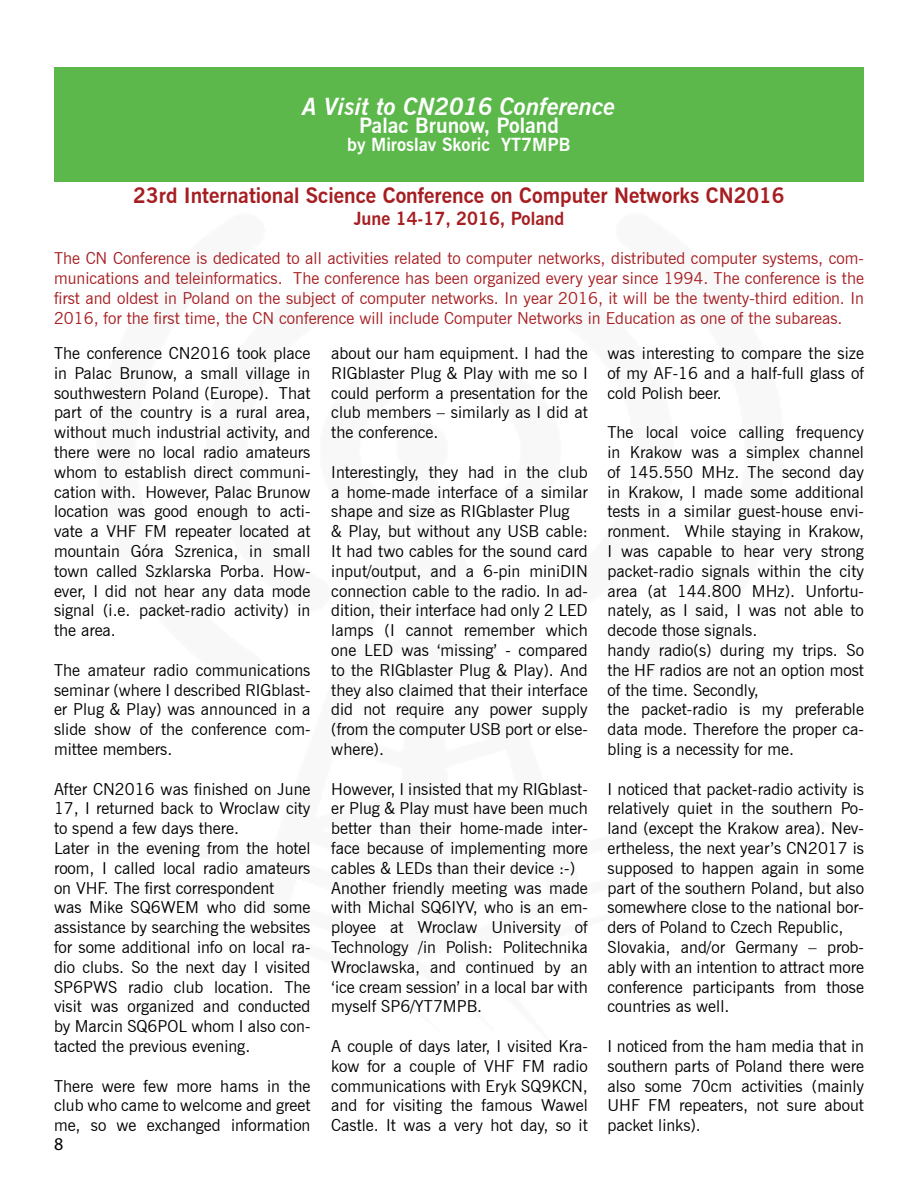
<style>
.page{position:relative;width:918px;height:1188px;background:#fff}
.page>*{position:absolute;margin:0;border:0;box-sizing:border-box;transform-origin:0 0}
.t1{font:italic 700 24px "News Gothic BT";color:#fff}
.t2{font:700 21px "News Gothic BT";color:#a61e22}
.t3{font:700 21px "News Gothic BT";color:#fff}
.t4{font:700 18px "News Gothic BT";color:#fff}
.t5{font:700 18px "News Gothic BT";color:#a61e22}
.t6{font:18px "Myriad Pro";color:#000}
.t7{font:16.5px/19.8px "News Gothic BT";color:#000;text-align:justify}
.t8{font:16.5px/19.8px "News Gothic BT";color:#a61e22;text-align:justify}
</style>
<div class="page">
<div style="left:54px;top:67px;width:810px;height:114px;background:#5cb84a"></div>
<h1 class="t1" style="left:303px;top:92px;width:314px">A Visit to CN2016 Conference</h1>
<p class="t3" style="left:359px;top:113px;width:201px">Palac Brunow, Poland</p>
<p class="t4" style="left:347px;top:134px;width:225px">by Miroslav Skoric YT7MPB</p>
<p class="t2" style="left:133px;top:183px;width:653px">23rd International Science Conference on Computer Networks CN2016</p>
<p class="t5" style="left:354px;top:207px;width:212px">June 14-17, 2016, Poland</p>
<p class="t8" style="left:54px;top:248px;width:812px">The CN Conference is dedicated to all activities related to computer networks, distributed computer systems, com&shy;munications and teleinformatics. The conference has been organized every year since 1994. The conference is the first and oldest in Poland on the subject of computer networks. In year 2016, it will be the twenty-third edition. In 2016, for the first time, the CN conference will include Computer Networks in Education as one of the subareas.</p>
<p class="t7" style="left:331px;top:343px;width:258px">about our ham equipment. I had the RIGblaster Plug &amp; Play with me so I could perform a presentation for the club members – similarly as I did at the conference.</p>
<p class="t7" style="left:331px;top:462px;width:258px;text-align:left">Interestingly, they had in the club a home-made interface of a similar shape and size as RIGblaster Plug<br>&amp; Play, but without any USB cable:<br>It had two cables for the sound card input/output, and a 6-pin miniDIN connection cable to the radio. In ad&shy;dition, their interface had only 2 LED lamps (I cannot remember which one LED was ‘missing’ - compared to the RIGblaster Plug &amp; Play). And they also claimed that their interface did not require any power supply (from the computer USB port or else&shy;where).</p>
<p class="t7" style="left:331px;top:779px;width:258px;text-align:left">However, I insisted that my RIGblast&shy;er Plug &amp; Play must have been much better than their home-made inter&shy;face because of implementing more cables &amp; LEDs than their device :-)<br>Another friendly meeting was made with Michal SQ6IYV, who is an em&shy;ployee at Wroclaw University of Technology /in Polish: Politechnika Wroclawska, and continued by an ‘ice cream session’ in a local bar with myself SP6/YT7MPB.</p>
<p class="t7" style="left:331px;top:1036px;width:258px">A couple of days later, I visited Kra&shy;kow for a couple of VHF FM radio communications with Eryk SQ9KCN, and for visiting the famous Wawel Castle. It was a very hot day, so it</p>
<p class="t7" style="left:54px;top:343px;width:258px">The conference CN2016 took place in Palac Brunow, a small village in southwestern Poland (Europe). That part of the country is a rural area, without much industrial activity, and there were no local radio amateurs whom to establish direct communi&shy;cation with. However, Palac Brunow location was good enough to acti&shy;vate a VHF FM repeater located at mountain Góra Szrenica, in small town called Szklarska Porba. How&shy;ever, I did not hear any data mode signal (i.e. packet-radio activity) in the area.</p>
<p class="t7" style="left:54px;top:660px;width:258px">The amateur radio communications seminar (where I described RIGblast&shy;er Plug &amp; Play) was announced in a slide show of the conference com&shy;mittee members.</p>
<p class="t7" style="left:54px;top:779px;width:258px;text-align:left">After CN2016 was finished on June<br>17, I returned back to Wroclaw city to spend a few days there.<br>Later in the evening from the hotel room, I called local radio amateurs on VHF. The first correspondent<br>was Mike SQ6WEM who did some assistance by searching the websites for some additional info on local ra&shy;dio clubs. So the next day I visited<br>SP6PWS radio club location. The visit was organized and conducted by Marcin SQ6POL whom I also con&shy;tacted the previous evening.</p>
<p class="t7" style="left:54px;top:1076px;width:258px">There were few more hams in the club who came to welcome and greet me, so we exchanged information</p>
<p class="t7" style="left:607px;top:343px;width:258px">was interesting to compare the size of my AF-16 and a half-full glass of cold Polish beer.</p>
<p class="t7" style="left:607px;top:422px;width:258px;text-align:left">The local voice calling frequency in Krakow was a simplex channel of 145.550 MHz. The second day in Krakow, I made some additional tests in a similar guest-house envi&shy;ronment. While staying in Krakow,<br>I was capable to hear very strong packet-radio signals within the city area (at 144.800 MHz). Unfortu&shy;nately, as I said, I was not able to decode those signals.<br>handy radio(s) during my trips. So the HF radios are not an option most of the time. Secondly,<br>the packet-radio is my preferable data mode. Therefore the proper ca&shy;bling is a necessity for me.</p>
<p class="t7" style="left:607px;top:779px;width:258px;text-align:left">I noticed that packet-radio activity is relatively quiet in the southern Po&shy;land (except the Krakow area). Nev&shy;ertheless, the next year’s CN2017 is supposed to happen again in some part of the southern Poland, but also somewhere close to the national bor&shy;ders of Poland to Czech Republic, Slovakia, and/or Germany – prob&shy;ably with an intention to attract more conference participants from those countries as well.</p>
<p class="t7" style="left:607px;top:1036px;width:258px">I noticed from the ham media that in southern parts of Poland there were also some 70cm activities (mainly UHF FM repeaters, not sure about packet links).</p>
<p class="t6" style="left:54px;top:1133px;width:11px">8</p>
</div>
